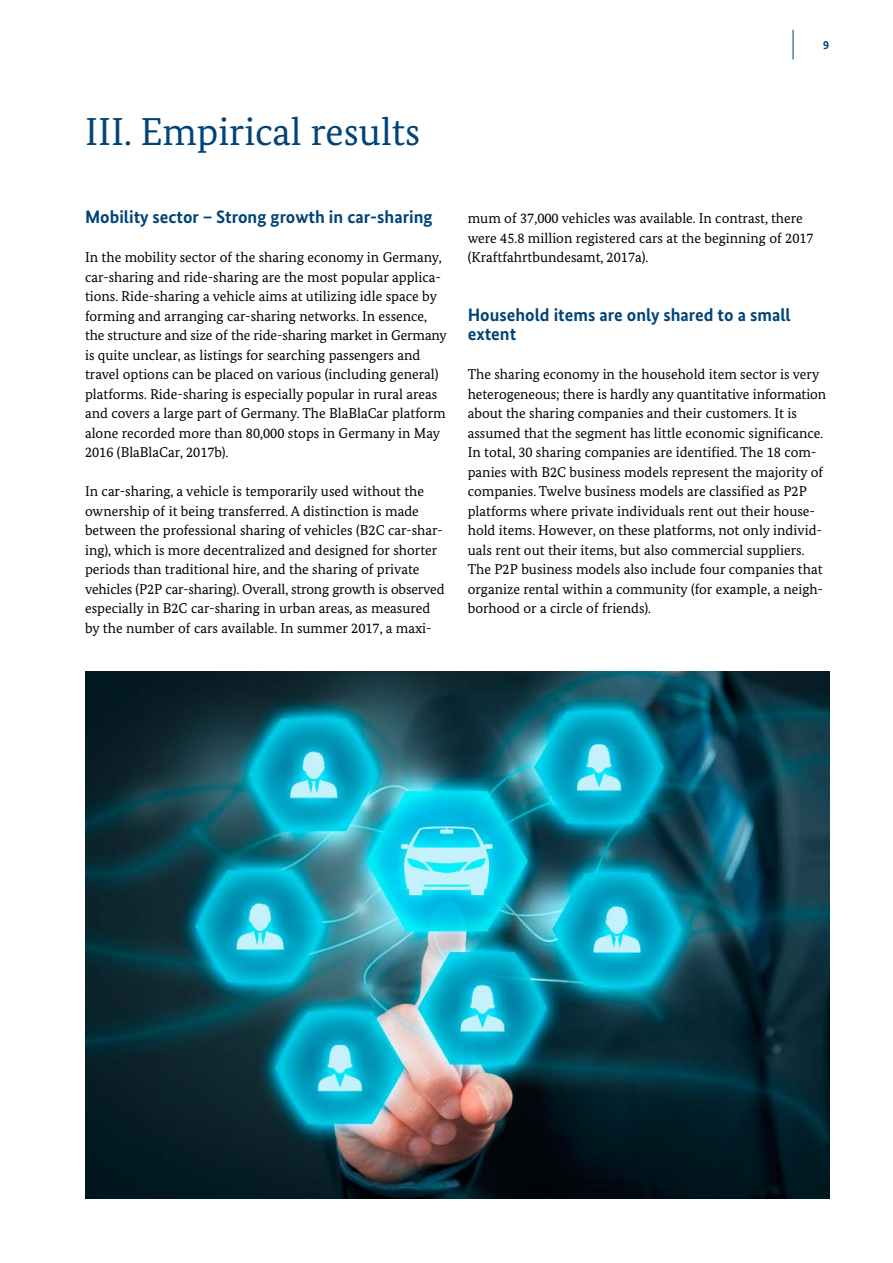
<style>
.page{position:relative;width:893px;height:1263px;background:#fff}
.page>*{position:absolute;margin:0;border:0;box-sizing:border-box;transform-origin:0 0}
.t1{font:39px "Bundes Serif";color:#004377}
.t2{font:700 18px/19.5px "Bundes Sans";color:#004377}
.t3{font:14.25px/19.5px "Bundes Serif";color:#000}
.t4{font:700 12px "Bundes Sans";color:#004377}
</style>
<div class="page">
<img style="left:85px;top:672px;width:744px;height:526px">
<hr style="left:793px;top:30px;width:1px;height:30px;background:#004377">
<p class="t4" style="left:823px;top:37px;width:7px">9</p>
<h2 class="t1" style="left:85px;top:108px;width:337px">III. Empirical results</h2>
<h3 class="t2" style="left:85px;top:207px;width:349px">Mobility sector – Strong growth in car-sharing</h3>
<p class="t3" style="left:85px;top:248px;width:363px">In the mobility sector of the sharing economy in Germany, car-sharing and ride-sharing are the most popular applica&shy;tions. Ride-sharing a vehicle aims at utilizing idle space by forming and arranging car-sharing networks. In essence, the structure and size of the ride-sharing market in Germany is quite unclear, as listings for searching passengers and travel options can be placed on various (including general) platforms. Ride-sharing is especially popular in rural areas and covers a large part of Germany. The BlaBlaCar platform alone recorded more than 80,000 stops in Germany in May 2016 (BlaBlaCar, 2017b).</p>
<p class="t3" style="left:85px;top:482px;width:361px">In car-sharing, a vehicle is temporarily used without the ownership of it being transferred. A distinction is made between the professional sharing of vehicles (B2C car-shar&shy;ing), which is more decentralized and designed for shorter periods than traditional hire, and the sharing of private vehicles (P2P car-sharing). Overall, strong growth is observed especially in B2C car-sharing in urban areas, as measured by the number of cars available. In summer 2017, a maxi-</p>
<p class="t3" style="left:468px;top:209px;width:347px">mum of 37,000 vehicles was available. In contrast, there were 45.8 million registered cars at the beginning of 2017 (Kraftfahrtbundesamt, 2017a).</p>
<h3 class="t2" style="left:468px;top:305px;width:325px">Household items are only shared to a small extent</h3>
<p class="t3" style="left:468px;top:365px;width:360px">The sharing economy in the household item sector is very heterogeneous; there is hardly any quantitative information about the sharing companies and their customers. It is assumed that the segment has little economic significance.<br>In total, 30 sharing companies are identified. The 18 com&shy;panies with B2C business models represent the majority of companies. Twelve business models are classified as P2P platforms where private individuals rent out their house&shy;hold items. However, on these platforms, not only individ&shy;uals rent out their items, but also commercial suppliers.<br>The P2P business models also include four companies that organize rental within a community (for example, a neigh&shy;borhood or a circle of friends).</p>
</div>
